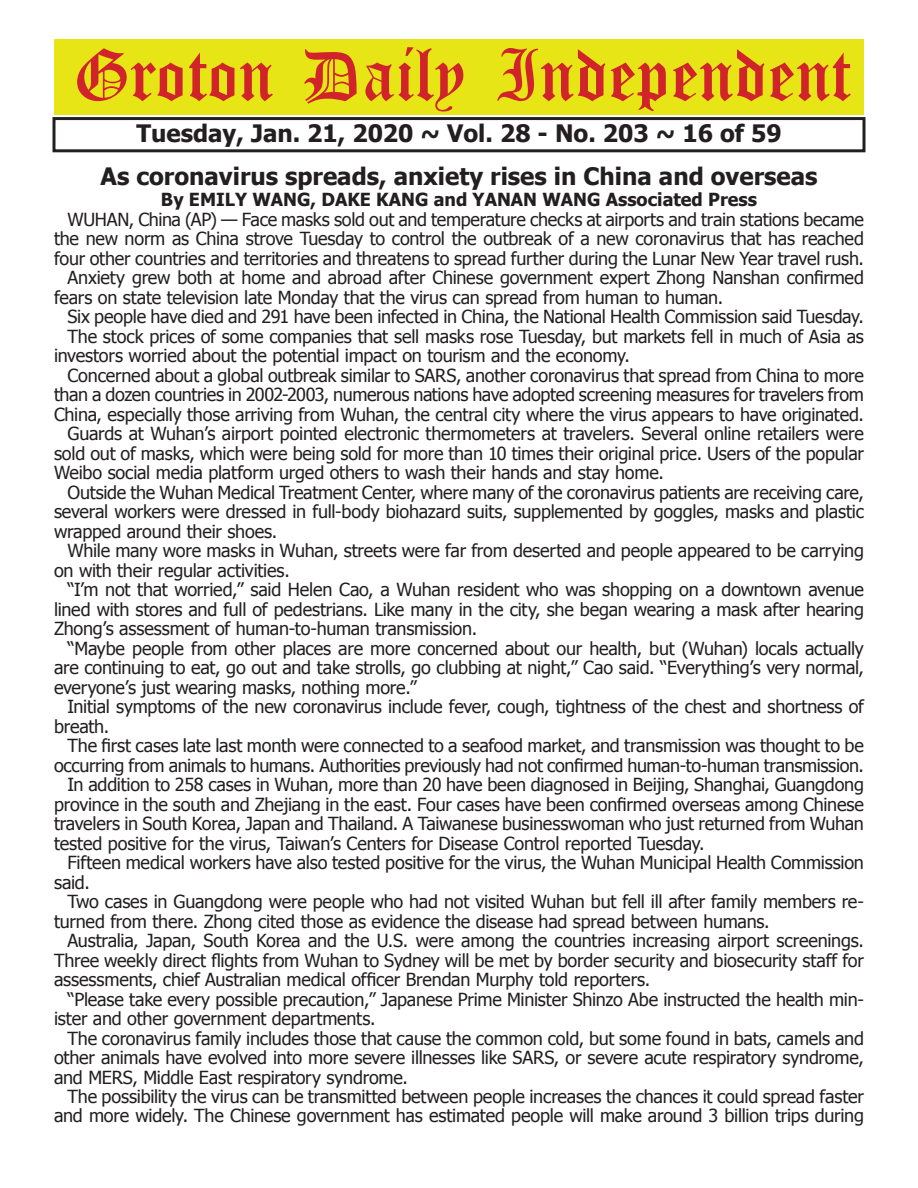
<style>
.page{position:relative;width:918px;height:1188px;background:#fff}
.page>*{position:absolute;margin:0;border:0;box-sizing:border-box;transform-origin:0 0}
.t1{font:54px "Old English Five";color:#d1232a}
.t2{font:700 24px "Tahoma";color:#231f20}
.t3{font:18px "Tahoma";letter-spacing:-.015em;color:#231f20}
.t4{font:700 18px "Tahoma";color:#231f20}
</style>
<div class="page">
<div style="left:52px;top:117px;width:814px;height:35px;border:3px solid #231f20"></div>
<div style="left:54px;top:40px;width:810px;height:75px;background:#e7e515"></div>
<h1 class="t1" style="left:73px;top:50px;width:779px">Groton Daily Independent</h1>
<h2 class="t2" style="left:137px;top:116px;width:647px">Tuesday, Jan. 21, 2020 ~ Vol. 28 - No. 203 ~ 16 of 59</h2>
<h2 class="t2" style="left:101px;top:159px;width:718px">As coronavirus spreads, anxiety rises in China and overseas</h2>
<p class="t4" style="left:161px;top:187px;width:598px">By EMILY WANG, DAKE KANG and YANAN WANG Associated Press</p>
<p class="t3" style="left:68px;top:207px;width:798px">WUHAN, China (AP) — Face masks sold out and temperature checks at airports and train stations became</p>
<p class="t3" style="left:54px;top:227px;width:811px">the new norm as China strove Tuesday to control the outbreak of a new coronavirus that has reached</p>
<p class="t3" style="left:54px;top:246px;width:812px">four other countries and territories and threatens to spread further during the Lunar New Year travel rush.</p>
<p class="t3" style="left:68px;top:266px;width:798px">Anxiety grew both at home and abroad after Chinese government expert Zhong Nanshan confirmed</p>
<p class="t3" style="left:54px;top:285px;width:671px">fears on state television late Monday that the virus can spread from human to human.</p>
<p class="t3" style="left:68px;top:305px;width:798px">Six people have died and 291 have been infected in China, the National Health Commission said Tuesday.</p>
<p class="t3" style="left:68px;top:324px;width:798px">The stock prices of some companies that sell masks rose Tuesday, but markets fell in much of Asia as</p>
<p class="t3" style="left:54px;top:344px;width:577px">investors worried about the potential impact on tourism and the economy.</p>
<p class="t3" style="left:68px;top:363px;width:798px">Concerned about a global outbreak similar to SARS, another coronavirus that spread from China to more</p>
<p class="t3" style="left:54px;top:383px;width:812px">than a dozen countries in 2002-2003, numerous nations have adopted screening measures for travelers from</p>
<p class="t3" style="left:54px;top:402px;width:811px">China, especially those arriving from Wuhan, the central city where the virus appears to have originated.</p>
<p class="t3" style="left:68px;top:422px;width:798px">Guards at Wuhan’s airport pointed electronic thermometers at travelers. Several online retailers were</p>
<p class="t3" style="left:54px;top:441px;width:811px">sold out of masks, which were being sold for more than 10 times their original price. Users of the popular</p>
<p class="t3" style="left:54px;top:461px;width:611px">Weibo social media platform urged others to wash their hands and stay home.</p>
<p class="t3" style="left:68px;top:480px;width:798px">Outside the Wuhan Medical Treatment Center, where many of the coronavirus patients are receiving care,</p>
<p class="t3" style="left:54px;top:500px;width:812px">several workers were dressed in full-body biohazard suits, supplemented by goggles, masks and plastic</p>
<p class="t3" style="left:54px;top:519px;width:225px">wrapped around their shoes.</p>
<p class="t3" style="left:68px;top:539px;width:798px">While many wore masks in Wuhan, streets were far from deserted and people appeared to be carrying</p>
<p class="t3" style="left:54px;top:558px;width:237px">on with their regular activities.</p>
<p class="t3" style="left:68px;top:578px;width:798px">“I’m not that worried,” said Helen Cao, a Wuhan resident who was shopping on a downtown avenue</p>
<p class="t3" style="left:54px;top:597px;width:812px">lined with stores and full of pedestrians. Like many in the city, she began wearing a mask after hearing</p>
<p class="t3" style="left:54px;top:617px;width:425px">Zhong’s assessment of human-to-human transmission.</p>
<p class="t3" style="left:68px;top:636px;width:798px">“Maybe people from other places are more concerned about our health, but (Wuhan) locals actually</p>
<p class="t3" style="left:54px;top:656px;width:812px">are continuing to eat, go out and take strolls, go clubbing at night,” Cao said. “Everything’s very normal,</p>
<p class="t3" style="left:54px;top:675px;width:364px">everyone’s just wearing masks, nothing more.”</p>
<p class="t3" style="left:68px;top:695px;width:798px">Initial symptoms of the new coronavirus include fever, cough, tightness of the chest and shortness of</p>
<p class="t3" style="left:54px;top:714px;width:57px">breath.</p>
<p class="t3" style="left:68px;top:733px;width:798px">The first cases late last month were connected to a seafood market, and transmission was thought to be</p>
<p class="t3" style="left:54px;top:753px;width:811px">occurring from animals to humans. Authorities previously had not confirmed human-to-human transmission.</p>
<p class="t3" style="left:68px;top:772px;width:798px">In addition to 258 cases in Wuhan, more than 20 have been diagnosed in Beijing, Shanghai, Guangdong</p>
<p class="t3" style="left:54px;top:792px;width:811px">province in the south and Zhejiang in the east. Four cases have been confirmed overseas among Chinese</p>
<p class="t3" style="left:54px;top:811px;width:812px">travelers in South Korea, Japan and Thailand. A Taiwanese businesswoman who just returned from Wuhan</p>
<p class="t3" style="left:54px;top:831px;width:652px">tested positive for the virus, Taiwan’s Centers for Disease Control reported Tuesday.</p>
<p class="t3" style="left:68px;top:850px;width:798px">Fifteen medical workers have also tested positive for the virus, the Wuhan Municipal Health Commission</p>
<p class="t3" style="left:54px;top:870px;width:37px">said.</p>
<p class="t3" style="left:68px;top:889px;width:798px">Two cases in Guangdong were people who had not visited Wuhan but fell ill after family members re-</p>
<p class="t3" style="left:54px;top:909px;width:717px">turned from there. Zhong cited those as evidence the disease had spread between humans.</p>
<p class="t3" style="left:68px;top:928px;width:798px">Australia, Japan, South Korea and the U.S. were among the countries increasing airport screenings.</p>
<p class="t3" style="left:54px;top:948px;width:811px">Three weekly direct flights from Wuhan to Sydney will be met by border security and biosecurity staff for</p>
<p class="t3" style="left:54px;top:967px;width:598px">assessments, chief Australian medical officer Brendan Murphy told reporters.</p>
<p class="t3" style="left:68px;top:987px;width:798px">“Please take every possible precaution,” Japanese Prime Minister Shinzo Abe instructed the health min-</p>
<p class="t3" style="left:54px;top:1006px;width:323px">ister and other government departments.</p>
<p class="t3" style="left:68px;top:1026px;width:798px">The coronavirus family includes those that cause the common cold, but some found in bats, camels and</p>
<p class="t3" style="left:54px;top:1045px;width:811px">other animals have evolved into more severe illnesses like SARS, or severe acute respiratory syndrome,</p>
<p class="t3" style="left:54px;top:1065px;width:356px">and MERS, Middle East respiratory syndrome.</p>
<p class="t3" style="left:68px;top:1084px;width:798px">The possibility the virus can be transmitted between people increases the chances it could spread faster</p>
<p class="t3" style="left:54px;top:1104px;width:811px">and more widely. The Chinese government has estimated people will make around 3 billion trips during</p>
</div>
